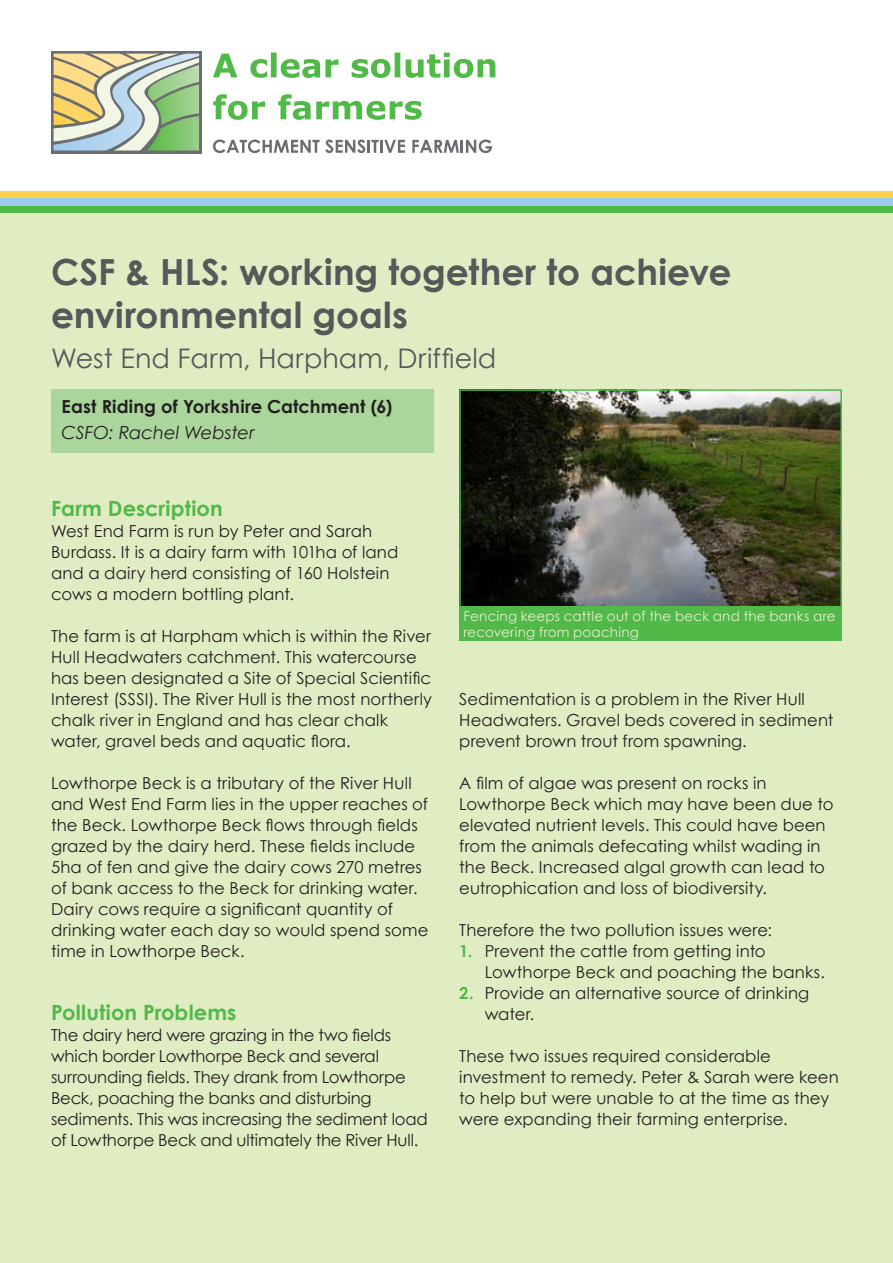
<style>
.page{position:relative;width:893px;height:1263px;background:#fff}
.page>*{position:absolute;margin:0;border:0;box-sizing:border-box;transform-origin:0 0}
.t1{font:700 36px/43.2px "Century Gothic";color:#57585a}
.t2{font:27px "Century Gothic";letter-spacing:.005em;color:#57585a}
.t3{font:700 21px "Century Gothic";letter-spacing:.005em;color:#51b948}
.t4{font:700 18px "Century Gothic";letter-spacing:.005em;color:#231f20}
.t5{font:italic 18px "Century Gothic";color:#231f20}
.t6{font:16.5px/21px "Century Gothic";letter-spacing:.005em;color:#231f20}
.t7{font:16.5px/21px "Century Gothic";letter-spacing:-.015em;color:#231f20}
.t8{font:13.5px "Century Gothic";letter-spacing:.015em;color:#e6f0ce}
.s1{font-weight:700;color:#51b948}
</style>
<div class="page">
<div style="left:0;top:213px;width:893px;height:1050px;background:#e0edc3"></div>
<div style="left:0;top:191px;width:893px;height:7px;background:#fed24c"></div>
<div style="left:0;top:206px;width:893px;height:7px;background:#51b948"></div>
<div style="left:0;top:198px;width:893px;height:8px;background:#9fcbec"></div>
<svg style="left:213px;top:53px;width:282px;height:25px"></svg>
<svg style="left:213px;top:94px;width:209px;height:26px"></svg>
<svg style="left:51px;top:51px;width:150px;height:102px"></svg>
<svg style="left:54px;top:54px;width:145px;height:97px;background:#bdc9a5"></svg>
<svg style="left:213px;top:139px;width:192px;height:14px"></svg>
<svg style="left:412px;top:139px;width:80px;height:14px"></svg>
<img style="left:462px;top:392px;width:377px;height:214px">
<div style="left:459px;top:389px;width:383px;height:231px;border:2px solid #51b948"></div>
<div style="left:459px;top:606px;width:383px;height:35px;background:#51b948"></div>
<div style="left:51px;top:389px;width:383px;height:63px;background:#abd69b"></div>
<p class="t1" style="left:51px;top:250px;width:682px">CSF &amp; HLS: working together to achieve environmental goals</p>
<p class="t2" style="left:51px;top:342px;width:447px">West End Farm, Harpham, Driffield</p>
<p class="t4" style="left:62px;top:396px;width:332px">East Riding of Yorkshire Catchment (6)</p>
<p class="t5" style="left:62px;top:421px;width:195px">CSFO: Rachel Webster</p>
<p class="t3" style="left:51px;top:495px;width:173px">Farm Description</p>
<p class="t6" style="left:51px;top:520px;width:349px">West End Farm is run by Peter and Sarah Burdass. It is a dairy farm with 101ha of land and a dairy herd consisting of 160 Holstein cows a modern bottling plant.</p>
<p class="t6" style="left:51px;top:625px;width:382px">The farm is at Harpham which is within the River Hull Headwaters catchment. This watercourse has been designated a Site of Special Scientific Interest (SSSI). The River Hull is the most northerly chalk river in England and has clear chalk water, gravel beds and aquatic flora.</p>
<p class="t6" style="left:51px;top:772px;width:379px">Lowthorpe Beck is a tributary of the River Hull and West End Farm lies in the upper reaches of the Beck. Lowthorpe Beck flows through fields grazed by the dairy herd. These fields include 5ha of fen and give the dairy cows 270 metres of bank access to the Beck for drinking water.<br>Dairy cows require a significant quantity of drinking water each day so would spend some time in Lowthorpe Beck.</p>
<p class="t3" style="left:51px;top:999px;width:187px">Pollution Problems</p>
<p class="t7" style="left:51px;top:1024px;width:378px">The dairy herd were grazing in the two fields which border Lowthorpe Beck and several surrounding fields. They drank from Lowthorpe Beck, poaching the banks and disturbing sediments. This was increasing the sediment load of Lowthorpe Beck and ultimately the River Hull.</p>
<p class="t8" style="left:463px;top:608px;width:373px">Fencing keeps cattle out of the beck and the banks are</p>
<p class="t8" style="left:463px;top:624px;width:177px">recovering from poaching</p>
<p class="t6" style="left:459px;top:688px;width:376px">Sedimentation is a problem in the River Hull<br>Headwaters. Gravel beds covered in sediment prevent brown trout from spawning.</p>
<p class="t6" style="left:459px;top:772px;width:376px">A film of algae was present on rocks in Lowthorpe Beck which may have been due to elevated nutrient levels. This could have been from the animals defecating whilst wading in the Beck. Increased algal growth can lead to eutrophication and loss of biodiversity.</p>
<p class="t6" style="left:459px;top:919px;width:314px">Therefore the two pollution issues were:</p>
<p class="t6" style="left:485px;top:940px;width:342px;text-indent:-26px"><span class="s1">1.</span> Prevent the cattle from getting into<br>Lowthorpe Beck and poaching the banks.</p>
<p class="t6" style="left:485px;top:982px;width:326px;text-indent:-26px"><span class="s1">2.</span> Provide an alternative source of drinking water.</p>
<p class="t6" style="left:459px;top:1045px;width:381px">These two issues required considerable investment to remedy. Peter &amp; Sarah were keen to help but were unable to at the time as they were expanding their farming enterprise.</p>
</div>
